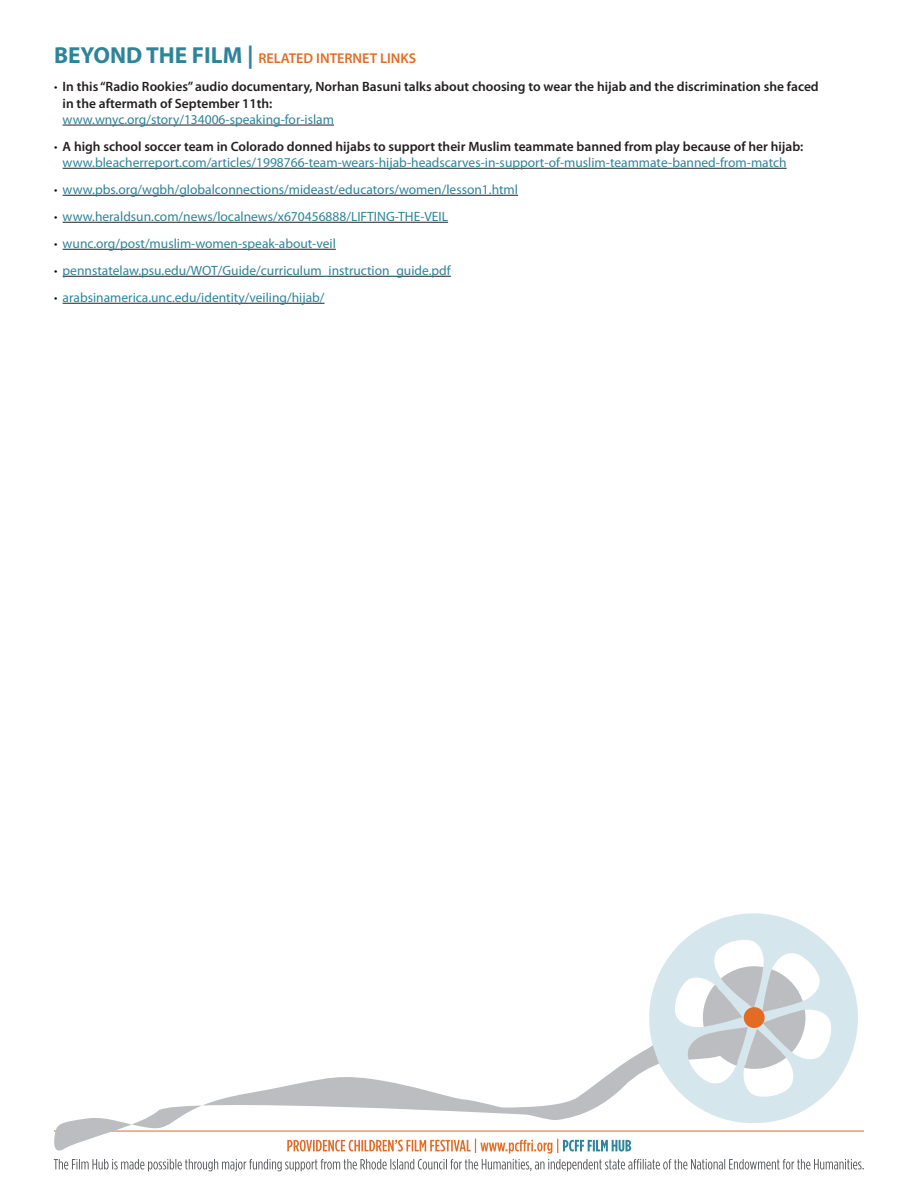
<style>
.page{position:relative;width:918px;height:1188px;background:#fff}
.page>*{position:absolute;margin:0;border:0;box-sizing:border-box;transform-origin:0 0}
.t1{font:600 14.25px "Myriad Pro";color:#e36c25}
.t2{font:13.5px/16.2px "Myriad Pro";color:#2d849b}
.t3{font:600 13.5px/16.2px "Myriad Pro";color:#231f20}
.s1{font-weight:700;font-size:23.25px;color:#2d849b}
.s2{font-weight:300;color:#040503}
.s3{font-weight:600;color:#231f20}
</style>
<div class="page">
<svg style="left:649px;top:913px;width:209px;height:120px;fill:#d5e7ed"></svg>
<div style="left:744px;top:1007px;width:21px;height:21px;background:#e36c25;border-radius:50%"></div>
<svg style="left:53px;top:1033px;width:811px;height:138px"></svg>
<hr style="left:63px;top:125px;width:271px;height:1px;background:#231f20">
<hr style="left:63px;top:168px;width:724px;height:1px;background:#231f20">
<hr style="left:63px;top:195px;width:455px;height:1px;background:#231f20">
<hr style="left:63px;top:222px;width:385px;height:1px;background:#231f20">
<hr style="left:63px;top:249px;width:273px;height:1px;background:#231f20">
<hr style="left:63px;top:276px;width:388px;height:1px;background:#231f20">
<hr style="left:63px;top:303px;width:261px;height:1px;background:#231f20">
<p class="t1" style="left:54px;top:50px;width:364px"><span class="s1">BEYOND THE FILM |</span> RELATED INTERNET LINKS</p>
<p class="t3" style="left:63px;top:78px;width:758px;text-indent:-9px"><span class="s2">•</span> In this “Radio Rookies” audio documentary, Norhan Basuni talks about choosing to wear the hijab and the discrimination she faced in the aftermath of September 11th:</p>
<p class="t2" style="left:63px;top:111px;width:273px">www.wnyc.org/story/134006-speaking-for-islam</p>
<p class="t2" style="left:63px;top:138px;width:742px;text-indent:-9px"><span class="s2">•</span> <span class="s3">A high school soccer team in Colorado donned hijabs to support their Muslim teammate banned from play because of her hijab: </span>www.bleacherreport.com/articles/1998766-team-wears-hijab-headscarves-in-support-of-muslim-teammate-banned-from-match</p>
<p class="t2" style="left:54px;top:181px;width:466px"><span class="s2">•</span> www.pbs.org/wgbh/globalconnections/mideast/educators/women/lesson1.html</p>
<p class="t2" style="left:54px;top:208px;width:396px"><span class="s2">•</span> www.heraldsun.com/news/localnews/x670456888/LIFTING-THE-VEIL</p>
<p class="t2" style="left:54px;top:235px;width:283px"><span class="s2">•</span> wunc.org/post/muslim-women-speak-about-veil</p>
<p class="t2" style="left:54px;top:262px;width:398px"><span class="s2">•</span> pennstatelaw.psu.edu/WOT/Guide/curriculum_instruction_guide.pdf</p>
<p class="t2" style="left:54px;top:289px;width:272px"><span class="s2">•</span> arabsinamerica.unc.edu/identity/veiling/hijab/</p>
</div>
